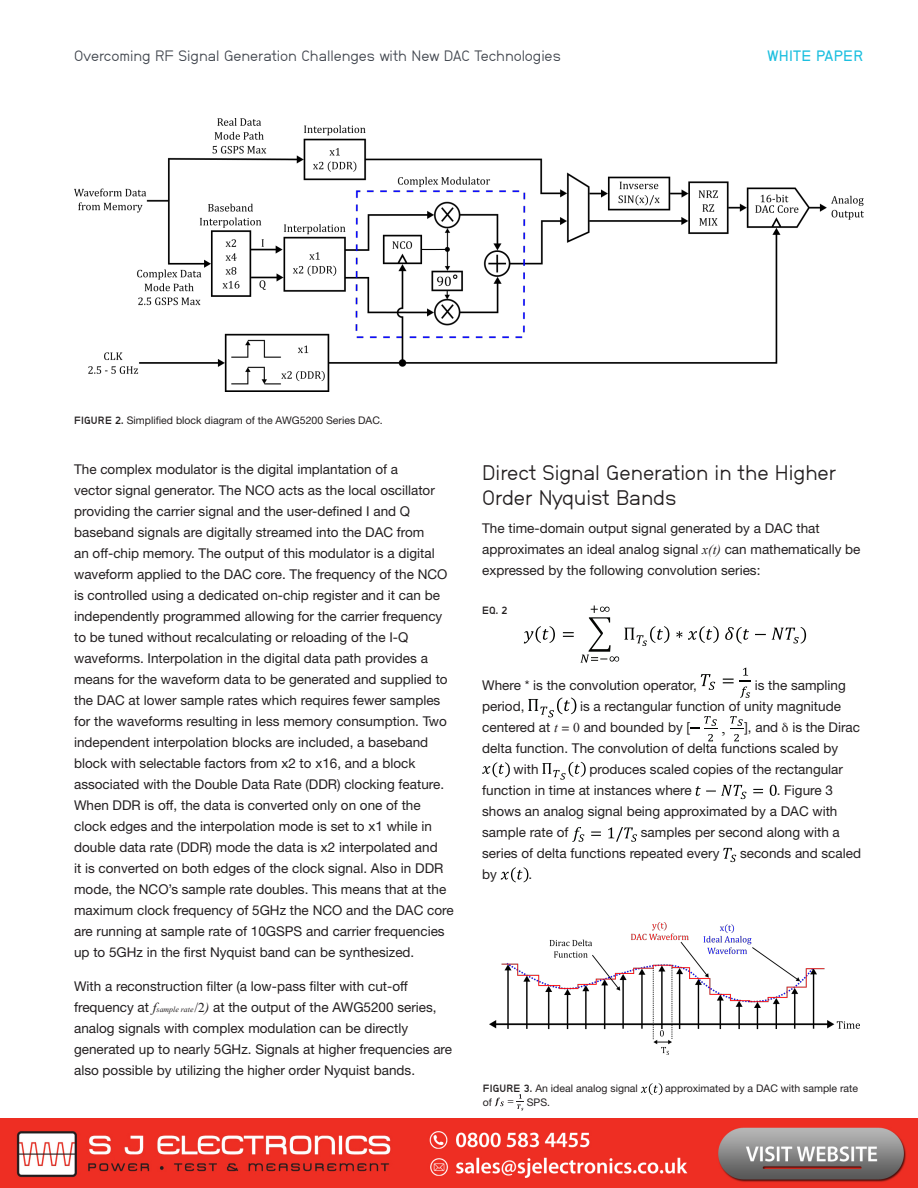
<style>
.page{position:relative;width:918px;height:1188px;background:#fff}
.page>*{position:absolute;margin:0;border:0;box-sizing:border-box;transform-origin:0 0}
.Heading_1{font:21px/25.2px "Neubau Grotesk Nor";color:#231f20}
.t1{font:16.5px "Times New Roman";color:#040503}
.t2{font:15px "Neubau Grotesk Nor";color:#41464e}
.t3{font:15px "Neubau Grotesk Hal";letter-spacing:.02em;color:#1cbfdf}
.Body_-_regular{font:13.5px/21px "Helvetica Neue";color:#231f20}
.t4{font:10.5px "Helvetica Neue";color:#231f20}
.t5{font:10.5px "Neubau Grotesk Fet";color:#231f20}
.s1{font-family:"Neubau Grotesk Fet"}
.s2{font-family:"Times New Roman";font-style:italic}
.s3{font-family:"Times New Roman";font-style:italic;font-size:7.8px}
.s4{font-family:"Times New Roman"}
</style>
<div class="page">
<svg style="left:701px;top:674px;width:14px;height:16px"></svg>
<svg style="left:723px;top:679px;width:11px;height:4px"></svg>
<svg style="left:740px;top:687px;width:10px;height:11px"></svg>
<svg style="left:740px;top:668px;width:11px;height:13px"></svg>
<svg style="left:528px;top:698px;width:48px;height:19px"></svg>
<svg style="left:690px;top:716px;width:27px;height:25px"></svg>
<svg style="left:730px;top:716px;width:13px;height:25px"></svg>
<svg style="left:482px;top:762px;width:28px;height:15px"></svg>
<svg style="left:542px;top:762px;width:44px;height:18px"></svg>
<svg style="left:696px;top:785px;width:51px;height:14px"></svg>
<svg style="left:753px;top:785px;width:24px;height:11px"></svg>
<svg style="left:572px;top:827px;width:12px;height:15px"></svg>
<svg style="left:591px;top:827px;width:46px;height:15px"></svg>
<svg style="left:723px;top:848px;width:13px;height:14px"></svg>
<svg style="left:501px;top:867px;width:27px;height:15px"></svg>
<img style="left:74px;top:119px;width:790px;height:273px">
<svg style="left:641px;top:1083px;width:21px;height:12px"></svg>
<svg style="left:495px;top:1094px;width:29px;height:16px"></svg>
<img style="left:489px;top:923px;width:371px;height:131px">
<svg style="left:524px;top:626px;width:31px;height:17px"></svg>
<svg style="left:563px;top:632px;width:11px;height:5px"></svg>
<svg style="left:676px;top:626px;width:43px;height:17px"></svg>
<svg style="left:725px;top:627px;width:81px;height:17px"></svg>
<svg style="left:580px;top:606px;width:89px;height:57px"></svg>
<img style="left:0;top:1118px;width:918px;height:70px">
<p class="t2" style="left:74px;top:47px;width:488px">Overcoming RF Signal Generation Challenges with New DAC Technologies</p>
<p class="t3" style="left:767px;top:46px;width:97px">WHITE PAPER</p>
<p class="t4" style="left:74px;top:414px;width:310px"><span class="s1">FIGURE 2.</span> Simplified block diagram of the AWG5200 Series DAC.</p>
<p class="Body_-_regular" style="left:74px;top:458px;width:381px">The complex modulator is the digital implantation of a<br>vector signal generator. The NCO acts as the local oscillator providing the carrier signal and the user-defined I and Q baseband signals are digitally streamed into the DAC from<br>an off-chip memory. The output of this modulator is a digital waveform applied to the DAC core. The frequency of the NCO is controlled using a dedicated on-chip register and it can be independently programmed allowing for the carrier frequency to be tuned without recalculating or reloading of the I-Q waveforms. Interpolation in the digital data path provides a means for the waveform data to be generated and supplied to the DAC at lower sample rates which requires fewer samples for the waveforms resulting in less memory consumption. Two independent interpolation blocks are included, a baseband block with selectable factors from x2 to x16, and a block associated with the Double Data Rate (DDR) clocking feature.<br>When DDR is off, the data is converted only on one of the clock edges and the interpolation mode is set to x1 while in double data rate (DDR) mode the data is x2 interpolated and<br>it is converted on both edges of the clock signal. Also in DDR mode, the NCO’s sample rate doubles. This means that at the maximum clock frequency of 5GHz the NCO and the DAC core are running at sample rate of 10GSPS and carrier frequencies up to 5GHz in the first Nyquist band can be synthesized.</p>
<p class="Body_-_regular" style="left:74px;top:976px;width:380px">With a reconstruction filter (a low-pass filter with cut-off frequency at <span class="s2">f</span><span class="s3">sample rate</span><span class="s4">/2</span><span class="s2">)</span> at the output of the AWG5200 series, analog signals with complex modulation can be directly generated up to nearly 5GHz. Signals at higher frequencies are also possible by utilizing the higher order Nyquist bands.</p>
<p class="Heading_1" style="left:482px;top:460px;width:356px">Direct Signal Generation in the Higher<br>Order Nyquist Bands</p>
<p class="Body_-_regular" style="left:482px;top:517px;width:380px">The time-domain output signal generated by a DAC that approximates an ideal analog signal <span class="s2">x(t)</span> can mathematically be expressed by the following convolution series:</p>
<p class="t5" style="left:482px;top:604px;width:27px">EQ. 2</p>
<p class="Body_-_regular" style="left:482px;top:675px;width:216px">Where * is the convolution operator,</p>
<p class="Body_-_regular" style="left:755px;top:675px;width:93px">is the sampling</p>
<p class="Body_-_regular" style="left:482px;top:696px;width:44px">period,</p>
<p class="Body_-_regular" style="left:482px;top:696px;width:360px;text-indent:98px">is a rectangular function of unity magnitude centered at <span class="s2">t</span> = <span class="s4">0</span> and bounded by [</p>
<p class="t1" style="left:722px;top:716px;width:6px">,</p>
<p class="Body_-_regular" style="left:744px;top:717px;width:117px">], and is the Dirac</p>
<p class="Body_-_regular" style="left:482px;top:738px;width:358px">delta function. The convolution of delta functions scaled by</p>
<p class="Body_-_regular" style="left:514px;top:759px;width:26px">with</p>
<p class="Body_-_regular" style="left:482px;top:759px;width:362px;text-indent:107px">produces scaled copies of the rectangular function in time at instances where</p>
<p class="Body_-_regular" style="left:482px;top:780px;width:357px;text-indent:294px">. Figure 3 shows an analog signal being approximated by a DAC with sample rate of</p>
<p class="Body_-_regular" style="left:482px;top:822px;width:359px;text-indent:159px">samples per second along with a series of delta functions repeated every</p>
<p class="Body_-_regular" style="left:740px;top:843px;width:123px">seconds and scaled</p>
<p class="Body_-_regular" style="left:482px;top:864px;width:16px">by</p>
<p class="Body_-_regular" style="left:528px;top:864px;width:5px">.</p>
<p class="t4" style="left:483px;top:1082px;width:157px"><span class="s1">FIGURE 3.</span> An ideal analog signal</p>
<p class="t4" style="left:665px;top:1082px;width:194px">approximated by a DAC with sample rate</p>
<p class="t4" style="left:483px;top:1096px;width:11px">of</p>
<p class="t4" style="left:527px;top:1096px;width:25px">SPS.</p>
</div>
